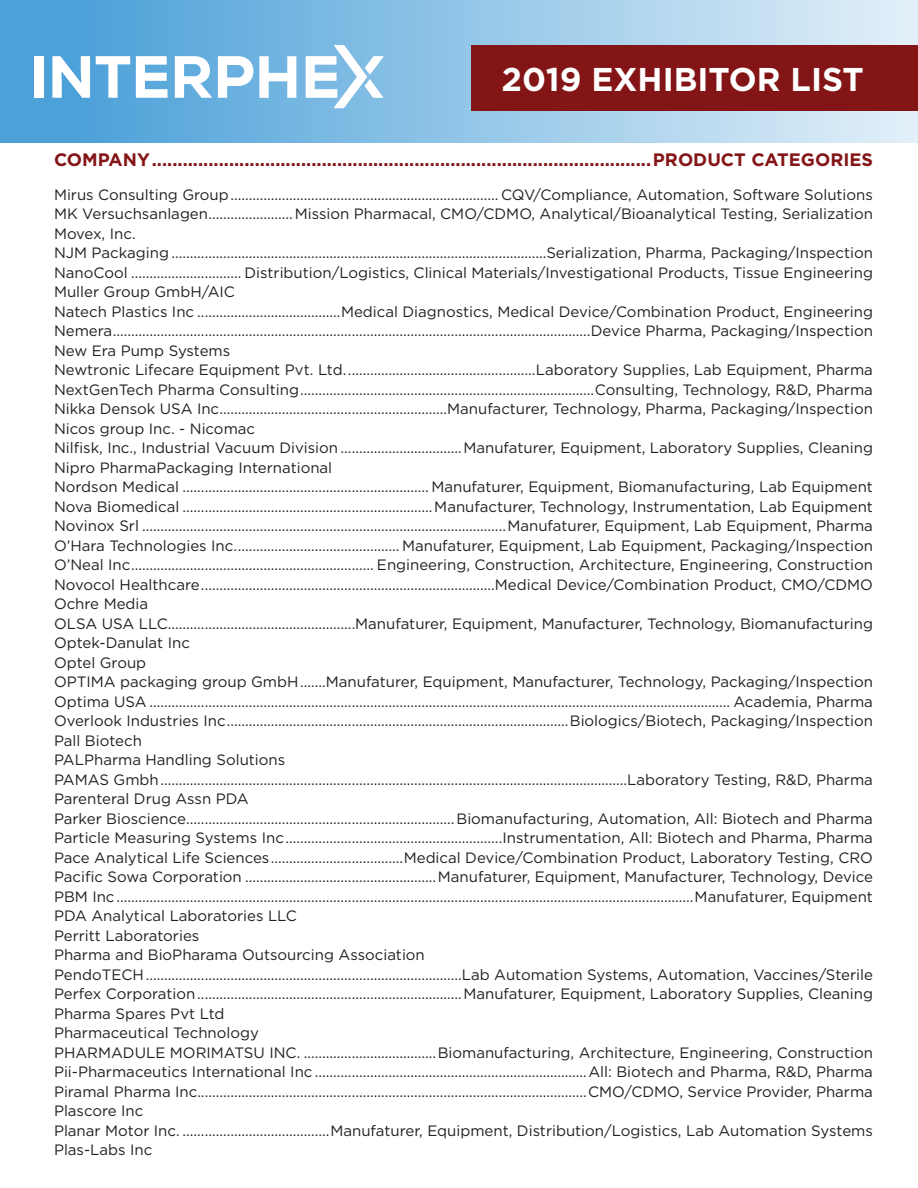
<style>
.page{position:relative;width:918px;height:1188px;background:#fff}
.page>*{position:absolute;margin:0;border:0;box-sizing:border-box;transform-origin:0 0}
.t1{font:700 33px "Gotham";color:#fff}
.t2{font:700 18px "Gotham";color:#841517}
.t3{font:15px "Gotham";color:#231f20}
</style>
<div class="page">
<div style="left:0;top:0;width:918px;height:143px;background:linear-gradient(to right,#429dd8,#e0e9f1)"></div>
<div style="left:34px;top:56px;width:9px;height:42px;background:#fff"></div>
<svg style="left:52px;top:56px;width:38px;height:42px"></svg>
<svg style="left:96px;top:56px;width:34px;height:42px"></svg>
<svg style="left:136px;top:56px;width:32px;height:42px"></svg>
<svg style="left:175px;top:56px;width:37px;height:42px"></svg>
<svg style="left:218px;top:56px;width:35px;height:42px"></svg>
<svg style="left:259px;top:56px;width:37px;height:42px"></svg>
<svg style="left:306px;top:45px;width:78px;height:63px"></svg>
<div style="left:471px;top:45px;width:447px;height:65px;background:#841517"></div>
<h1 class="t1" style="left:502px;top:57px;width:364px">2019 EXHIBITOR LIST</h1>
<p class="t2" style="left:54px;top:147px;width:820px">COMPANY.................................................................................................PRODUCT CATEGORIES</p>
<p class="t3" style="left:54px;top:185px;width:821px">Mirus Consulting Group......................................................................... CQV/Compliance, Automation, Software Solutions</p>
<p class="t3" style="left:54px;top:205px;width:821px">MK Versuchsanlagen.......................Mission Pharmacal, CMO/CDMO, Analytical/Bioanalytical Testing, Serialization</p>
<p class="t3" style="left:54px;top:224px;width:83px">Movex, Inc.</p>
<p class="t3" style="left:54px;top:244px;width:821px">NJM Packaging ......................................................................................................Serialization, Pharma, Packaging/Inspection</p>
<p class="t3" style="left:54px;top:263px;width:821px">NanoCool .............................. Distribution/Logistics, Clinical Materials/Investigational Products, Tissue Engineering</p>
<p class="t3" style="left:54px;top:283px;width:182px">Muller Group GmbH/AIC</p>
<p class="t3" style="left:54px;top:302px;width:821px">Natech Plastics Inc .......................................Medical Diagnostics, Medical Device/Combination Product, Engineering</p>
<p class="t3" style="left:54px;top:322px;width:821px">Nemera..................................................................................................................................Device Pharma, Packaging/Inspection</p>
<p class="t3" style="left:54px;top:341px;width:178px">New Era Pump Systems</p>
<p class="t3" style="left:54px;top:361px;width:821px">Newtronic Lifecare Equipment Pvt. Ltd....................................................Laboratory Supplies, Lab Equipment, Pharma</p>
<p class="t3" style="left:54px;top:380px;width:821px">NextGenTech Pharma Consulting................................................................................Consulting, Technology, R&amp;D, Pharma</p>
<p class="t3" style="left:54px;top:400px;width:821px">Nikka Densok USA Inc..............................................................Manufacturer, Technology, Pharma, Packaging/Inspection</p>
<p class="t3" style="left:54px;top:419px;width:203px">Nicos group Inc. - Nicomac</p>
<p class="t3" style="left:54px;top:439px;width:821px">Nilfisk, Inc., Industrial Vacuum Division .................................Manufaturer, Equipment, Laboratory Supplies, Cleaning</p>
<p class="t3" style="left:54px;top:458px;width:280px">Nipro PharmaPackaging International</p>
<p class="t3" style="left:54px;top:478px;width:821px">Nordson Medical ................................................................... Manufaturer, Equipment, Biomanufacturing, Lab Equipment</p>
<p class="t3" style="left:54px;top:497px;width:821px">Nova Biomedical ....................................................................Manufacturer, Technology, Instrumentation, Lab Equipment</p>
<p class="t3" style="left:54px;top:517px;width:821px">Novinox Srl ...................................................................................................Manufaturer, Equipment, Lab Equipment, Pharma</p>
<p class="t3" style="left:54px;top:536px;width:821px">O’Hara Technologies Inc............................................. Manufaturer, Equipment, Lab Equipment, Packaging/Inspection</p>
<p class="t3" style="left:54px;top:556px;width:821px">O’Neal Inc.................................................................. Engineering, Construction, Architecture, Engineering, Construction</p>
<p class="t3" style="left:54px;top:575px;width:821px">Novocol Healthcare................................................................................Medical Device/Combination Product, CMO/CDMO</p>
<p class="t3" style="left:54px;top:595px;width:96px">Ochre Media</p>
<p class="t3" style="left:54px;top:614px;width:821px">OLSA USA LLC...................................................Manufaturer, Equipment, Manufacturer, Technology, Biomanufacturing</p>
<p class="t3" style="left:54px;top:634px;width:137px">Optek-Danulat Inc</p>
<p class="t3" style="left:54px;top:653px;width:94px">Optel Group</p>
<p class="t3" style="left:54px;top:673px;width:821px">OPTIMA packaging group GmbH.......Manufaturer, Equipment, Manufacturer, Technology, Packaging/Inspection</p>
<p class="t3" style="left:54px;top:692px;width:821px">Optima USA .............................................................................................................................................................. Academia, Pharma</p>
<p class="t3" style="left:54px;top:712px;width:821px">Overlook Industries Inc.............................................................................................Biologics/Biotech, Packaging/Inspection</p>
<p class="t3" style="left:54px;top:731px;width:89px">Pall Biotech</p>
<p class="t3" style="left:54px;top:751px;width:233px">PALPharma Handling Solutions</p>
<p class="t3" style="left:54px;top:770px;width:821px">PAMAS Gmbh...............................................................................................................................Laboratory Testing, R&amp;D, Pharma</p>
<p class="t3" style="left:54px;top:790px;width:196px">Parenteral Drug Assn PDA</p>
<p class="t3" style="left:54px;top:809px;width:821px">Parker Bioscience.........................................................................Biomanufacturing, Automation, All: Biotech and Pharma</p>
<p class="t3" style="left:54px;top:829px;width:821px">Particle Measuring Systems Inc...........................................................Instrumentation, All: Biotech and Pharma, Pharma</p>
<p class="t3" style="left:54px;top:848px;width:821px">Pace Analytical Life Sciences....................................Medical Device/Combination Product, Laboratory Testing, CRO</p>
<p class="t3" style="left:54px;top:868px;width:821px">Pacific Sowa Corporation ....................................................Manufaturer, Equipment, Manufacturer, Technology, Device</p>
<p class="t3" style="left:54px;top:887px;width:821px">PBM Inc.............................................................................................................................................................Manufaturer, Equipment</p>
<p class="t3" style="left:54px;top:907px;width:245px">PDA Analytical Laboratories LLC</p>
<p class="t3" style="left:54px;top:926px;width:147px">Perritt Laboratories</p>
<p class="t3" style="left:54px;top:946px;width:372px">Pharma and BioPharama Outsourcing Association</p>
<p class="t3" style="left:54px;top:965px;width:821px">PendoTECH......................................................................................Lab Automation Systems, Automation, Vaccines/Sterile</p>
<p class="t3" style="left:54px;top:985px;width:821px">Perfex Corporation........................................................................Manufaturer, Equipment, Laboratory Supplies, Cleaning</p>
<p class="t3" style="left:54px;top:1004px;width:172px">Pharma Spares Pvt Ltd</p>
<p class="t3" style="left:54px;top:1024px;width:207px">Pharmaceutical Technology</p>
<p class="t3" style="left:54px;top:1043px;width:821px">PHARMADULE MORIMATSU INC. ....................................Biomanufacturing, Architecture, Engineering, Construction</p>
<p class="t3" style="left:54px;top:1063px;width:821px">Pii-Pharmaceutics International Inc ..........................................................................All: Biotech and Pharma, R&amp;D, Pharma</p>
<p class="t3" style="left:54px;top:1082px;width:821px">Piramal Pharma Inc..........................................................................................................CMO/CDMO, Service Provider, Pharma</p>
<p class="t3" style="left:54px;top:1102px;width:91px">Plascore Inc</p>
<p class="t3" style="left:54px;top:1121px;width:820px">Planar Motor Inc. ........................................Manufaturer, Equipment, Distribution/Logistics, Lab Automation Systems</p>
<p class="t3" style="left:54px;top:1141px;width:100px">Plas-Labs Inc</p>
</div>
